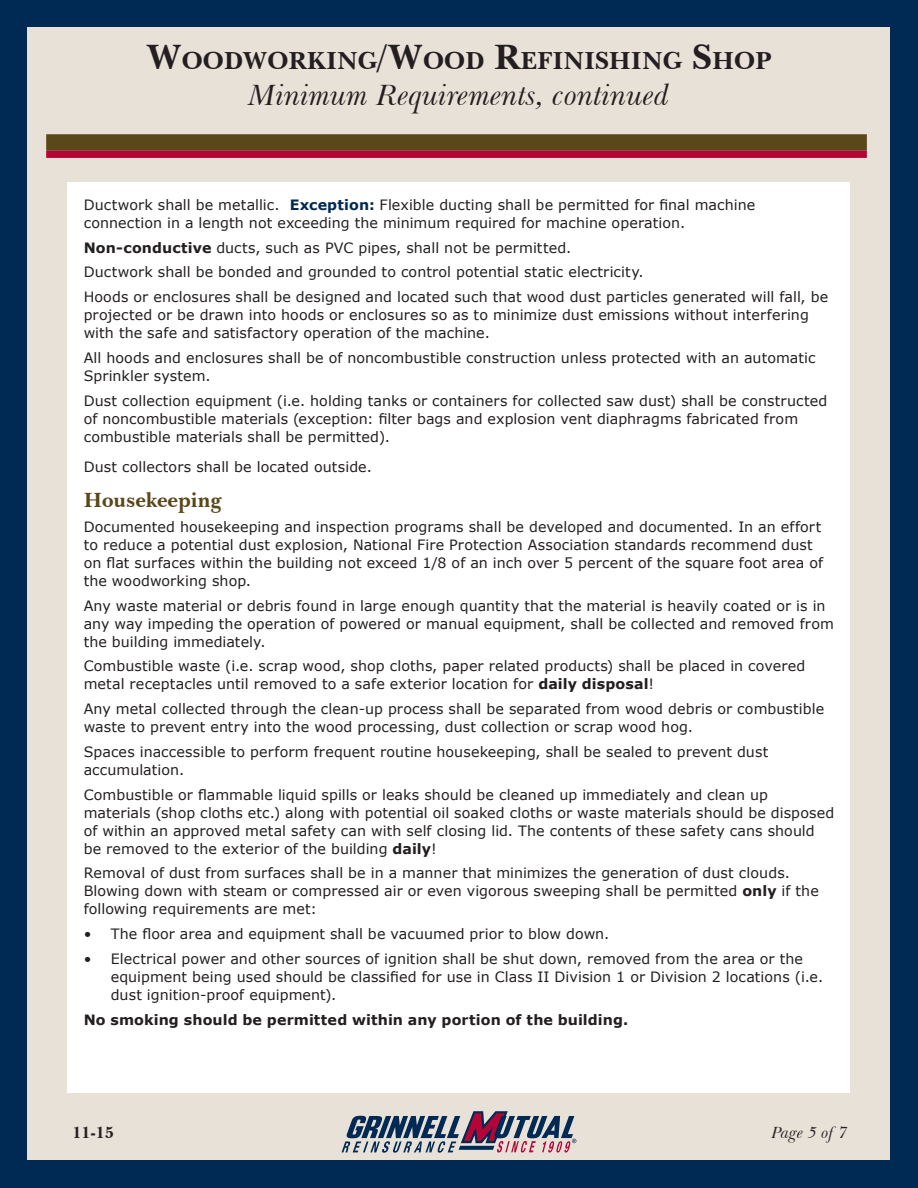
<style>
.page{position:relative;width:918px;height:1188px;background:#002953}
.page>*{position:absolute;margin:0;border:0;box-sizing:border-box;transform-origin:0 0}
.t1{font:italic 30px "Baskerville BT";color:#231f20}
.t2{font:700 25.2px "Baskerville BT";color:#231f20}
.Subhead{font:700 21px "Baskerville BT";color:#5a471a}
.t3{font:italic 16.5px "Baskerville BT";color:#231f20}
.t4{font:700 16.5px "Baskerville BT";color:#231f20}
.Body{font:14.25px/18px "Verdana";letter-spacing:.005em;color:#231f20}
.Body-2{font:700 14.25px "Verdana";letter-spacing:.005em;color:#231f20}
.s1{font-size:36px}
.s2{font-weight:700;color:#002953}
.s3{font-weight:700}
</style>
<div class="page">
<div style="left:28px;top:28px;width:862px;height:1132px;background:#e7e1d8"></div>
<svg style="left:342px;top:1111px;width:234px;height:42px"></svg>
<div style="left:46px;top:134px;width:821px;height:17px;background:#5a471a;border:2px solid #5a471a"></div>
<div style="left:46px;top:151px;width:821px;height:7px;background:#b50536;border:2px solid #b50536"></div>
<div style="left:67px;top:183px;width:783px;height:910px;background:#fff"></div>
<p class="t2" style="left:146px;top:45px;width:627px"><span class="s1">W</span>OODWORKING<span class="s1">/W</span>OOD <span class="s1">R</span>EFINISHING <span class="s1">S</span>HOP</p>
<p class="t1" style="left:248px;top:77px;width:423px">Minimum Requirements, continued</p>
<p class="Body" style="left:84px;top:196px;width:673px">Ductwork shall be metallic. <span class="s2">Exception:</span> Flexible ducting shall be permitted for final machine connection in a length not exceeding the minimum required for machine operation.</p>
<p class="Body" style="left:84px;top:238px;width:489px"><span class="s3">Non-conductive</span> ducts, such as PVC pipes, shall not be permitted.</p>
<p class="Body" style="left:84px;top:263px;width:562px">Ductwork shall be bonded and grounded to control potential static electricity.</p>
<p class="Body" style="left:84px;top:288px;width:746px">Hoods or enclosures shall be designed and located such that wood dust particles generated will fall, be projected or be drawn into hoods or enclosures so as to minimize dust emissions without interfering with the safe and satisfactory operation of the machine.</p>
<p class="Body" style="left:84px;top:349px;width:733px">All hoods and enclosures shall be of noncombustible construction unless protected with an automatic<br>Sprinkler system.</p>
<p class="Body" style="left:84px;top:391px;width:745px">Dust collection equipment (i.e. holding tanks or containers for collected saw dust) shall be constructed of noncombustible materials (exception: filter bags and explosion vent diaphragms fabricated from combustible materials shall be permitted).</p>
<p class="Body" style="left:84px;top:458px;width:290px">Dust collectors shall be located outside.</p>
<p class="Subhead" style="left:84px;top:487px;width:140px">Housekeeping</p>
<p class="Body" style="left:84px;top:518px;width:741px">Documented housekeeping and inspection programs shall be developed and documented. In an effort to reduce a potential dust explosion, National Fire Protection Association standards recommend dust on flat surfaces within the building not exceed 1/8 of an inch over 5 percent of the square foot area of the woodworking shop.</p>
<p class="Body" style="left:84px;top:596px;width:752px">Any waste material or debris found in large enough quantity that the material is heavily coated or is in any way impeding the operation of powered or manual equipment, shall be collected and removed from the building immediately.</p>
<p class="Body" style="left:84px;top:657px;width:723px">Combustible waste (i.e. scrap wood, shop cloths, paper related products) shall be placed in covered metal receptacles until removed to a safe exterior location for <span class="s3">daily disposal</span>!</p>
<p class="Body" style="left:84px;top:700px;width:742px">Any metal collected through the clean-up process shall be separated from wood debris or combustible waste to prevent entry into the wood processing, dust collection or scrap wood hog.</p>
<p class="Body" style="left:84px;top:743px;width:686px">Spaces inaccessible to perform frequent routine housekeeping, shall be sealed to prevent dust accumulation.</p>
<p class="Body" style="left:84px;top:785px;width:752px">Combustible or flammable liquid spills or leaks should be cleaned up immediately and clean up materials (shop cloths etc.) along with potential oil soaked cloths or waste materials should be disposed of within an approved metal safety can with self closing lid. The contents of these safety cans should be removed to the exterior of the building <span class="s3">daily</span>!</p>
<p class="Body" style="left:84px;top:864px;width:737px">Removal of dust from surfaces shall be in a manner that minimizes the generation of dust clouds.<br>Blowing down with steam or compressed air or even vigorous sweeping shall be permitted <span class="s3">only</span> if the following requirements are met:</p>
<p class="Body" style="left:84px;top:925px;width:527px">• The floor area and equipment shall be vacuumed prior to blow down.</p>
<p class="Body" style="left:111px;top:950px;width:714px;text-indent:-27px">• Electrical power and other sources of ignition shall be shut down, removed from the area or the equipment being used should be classified for use in Class II Division 1 or Division 2 locations (i.e. dust ignition-proof equipment).</p>
<p class="Body-2" style="left:84px;top:1009px;width:546px">No smoking should be permitted within any portion of the building.</p>
<p class="t4" style="left:72px;top:1122px;width:43px">11-15</p>
<p class="t3" style="left:771px;top:1122px;width:78px">Page 5 of 7</p>
</div>
